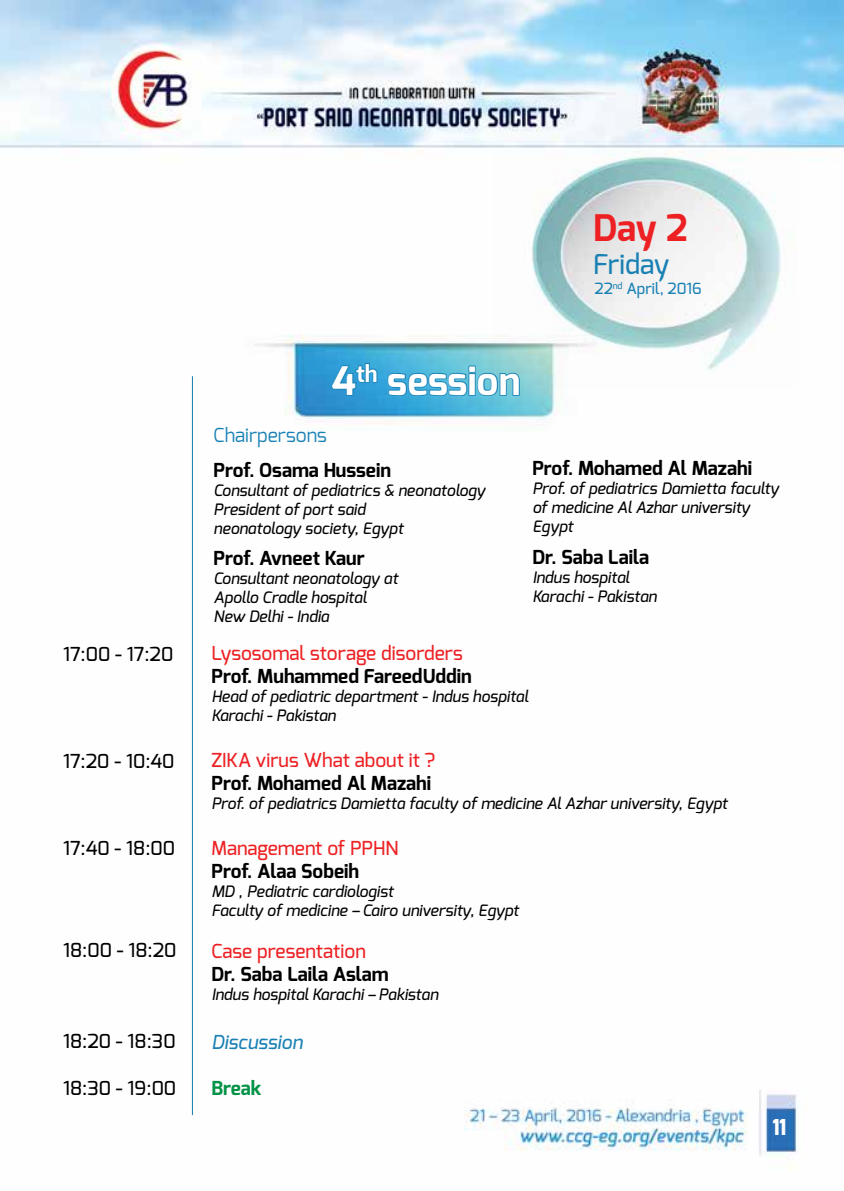
<style>
.page{position:relative;width:844px;height:1191px;background:#fff}
.page>*{position:absolute;margin:0;border:0;box-sizing:border-box;transform-origin:0 0}
.t1{font:700 39.38px "Exo";color:#fff}
.t2{font:700 36.57px "Exo";color:#ed2124}
.t3{font:500 27.47px "Exo";color:#1981b4}
.t4{font:900 21.88px "Exo";color:#fff;scale:.8 1}
.t5{font:700 19.25px "Exo";color:#000}
.t6{font:500 19.25px "Exo";color:#ed2124}
.t7{font:500 19.25px "Exo";color:#000}
.t8{font:19.25px "Exo";color:#1981b4}
.t9{font:italic 500 19.25px "Exo";color:#1981b4}
.t10{font:700 19.25px "Exo";color:#039246}
.t11{font:italic 500 15.75px/18.9px "Exo";color:#000}
.t12{font:500 15.4px "Exo";color:#1981b4}
</style>
<div class="page">
<img style="left:0;top:0;width:843px;height:1170px">
<img style="left:200px;top:315px;width:426px;height:117px">
<img style="left:493px;top:151px;width:304px;height:238px">
<svg style="left:330px;top:362px;width:48px;height:34px;background:#2895cc"></svg>
<svg style="left:386px;top:365px;width:134px;height:32px;background:#47abcf"></svg>
<hr style="left:192px;top:376px;width:1px;height:739px;background:#177bac">
<p class="t7" style="left:63px;top:641px;width:112px">17:00 - 17:20</p>
<p class="t7" style="left:63px;top:748px;width:113px">17:20 - 10:40</p>
<p class="t7" style="left:63px;top:835px;width:114px">17:40 - 18:00</p>
<p class="t7" style="left:63px;top:937px;width:115px">18:00 - 18:20</p>
<p class="t7" style="left:63px;top:1028px;width:114px">18:20 - 18:30</p>
<p class="t7" style="left:63px;top:1075px;width:115px">18:30 - 19:00</p>
<h2 class="t2" style="left:593px;top:204px;width:96px">Day 2</h2>
<h3 class="t3" style="left:593px;top:246px;width:78px">Friday</h3>
<p class="t12" style="left:594px;top:278px;width:109px">22<sup>nd</sup> April, 2016</p>
<h1 class="t1" style="left:331px;top:355px;width:190px">4<sup>th</sup> session</h1>
<p class="t8" style="left:213px;top:423px;width:115px">Chairpersons</p>
<p class="t5" style="left:213px;top:458px;width:179px">Prof. Osama Hussein</p>
<p class="t11" style="left:213px;top:481px;width:273px">Consultant of pediatrics &amp; neonatology<br>President of port said<br>neonatology society, Egypt</p>
<p class="t5" style="left:213px;top:546px;width:153px">Prof. Avneet Kaur</p>
<p class="t11" style="left:213px;top:569px;width:186px">Consultant neonatology at<br>Apollo Cradle hospital<br>New Delhi - India</p>
<p class="t5" style="left:532px;top:456px;width:221px">Prof. Mohamed Al Mazahi</p>
<p class="t11" style="left:532px;top:479px;width:248px">Prof. of pediatrics Damietta faculty of medicine Al Azhar university<br>Egypt</p>
<p class="t5" style="left:532px;top:545px;width:118px">Dr. Saba Laila</p>
<p class="t11" style="left:532px;top:568px;width:126px">Indus hospital<br>Karachi - Pakistan</p>
<p class="t6" style="left:211px;top:640px;width:253px">Lysosomal storage disorders</p>
<p class="t5" style="left:211px;top:663px;width:262px">Prof. Muhammed FareedUddin</p>
<p class="t11" style="left:211px;top:686px;width:319px">Head of pediatric department - Indus hospital<br>Karachi - Pakistan</p>
<p class="t6" style="left:211px;top:747px;width:225px">ZIKA virus What about it ?</p>
<p class="t5" style="left:211px;top:770px;width:221px">Prof. Mohamed Al Mazahi</p>
<p class="t11" style="left:211px;top:793px;width:517px">Prof. of pediatrics Damietta faculty of medicine Al Azhar university, Egypt</p>
<p class="t6" style="left:211px;top:835px;width:188px">Management of PPHN</p>
<p class="t5" style="left:211px;top:859px;width:149px">Prof. Alaa Sobeih</p>
<p class="t11" style="left:211px;top:882px;width:309px">MD , Pediatric cardiologist<br>Faculty of medicine – Cairo university, Egypt</p>
<p class="t6" style="left:211px;top:938px;width:156px">Case presentation</p>
<p class="t5" style="left:211px;top:961px;width:179px">Dr. Saba Laila Aslam</p>
<p class="t11" style="left:211px;top:984px;width:228px">Indus hospital Karachi – Pakistan</p>
<p class="t9" style="left:211px;top:1029px;width:93px">Discussion</p>
<p class="t10" style="left:211px;top:1076px;width:52px">Break</p>
<h3 class="t4" style="left:772px;top:1112px;width:18px">11</h3>
</div>
